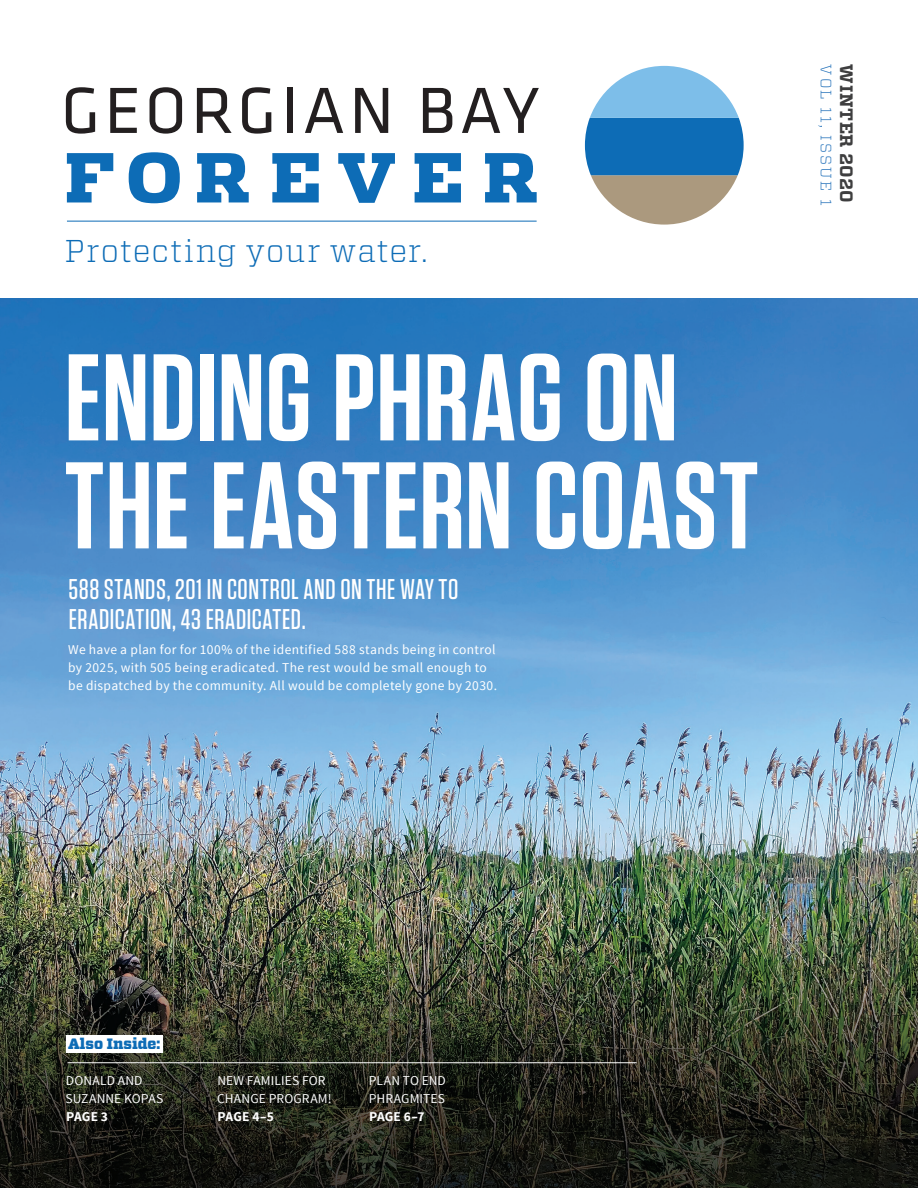
<style>
.page{position:relative;width:918px;height:1188px;background:#fff}
.page>*{position:absolute;margin:0;border:0;box-sizing:border-box;transform-origin:0 0}
.t1{font:600 123px/108px "Tungsten";letter-spacing:.005em;color:#fff}
.t2{font:300 31.5px "Vitesse";letter-spacing:.035em;color:#0d6cb6}
.t3{font:500 28.5px/30px "Tungsten";letter-spacing:.02em;color:#fff}
.t4{font:700 18px "Vitesse";letter-spacing:.035em;color:#3e3e3f}
.t5{font:300 15px "Vitesse";letter-spacing:.145em;color:#2874bb}
.t6{font:900 15px "Vitesse";color:#0d6cb6}
.t7{font:13.5px/18px "Source Sans Pro";letter-spacing:.025em;color:#fff}
.t8{font:700 13.5px "Source Sans Pro";letter-spacing:.005em;color:#fff}
.t9{font:13.5px/18px "Source Sans Pro";letter-spacing:.005em;color:#fff}
</style>
<div class="page">
<img style="left:0;top:299px;width:918px;height:889px">
<hr style="left:67px;top:221px;width:470px;height:1px;background:#0d6cb6">
<svg style="left:66px;top:87px;width:29px;height:47px"></svg>
<svg style="left:110px;top:88px;width:27px;height:45px"></svg>
<svg style="left:150px;top:87px;width:32px;height:47px"></svg>
<svg style="left:197px;top:88px;width:35px;height:45px"></svg>
<svg style="left:242px;top:87px;width:29px;height:47px"></svg>
<div style="left:287px;top:88px;width:6px;height:45px;background:#231f20"></div>
<svg style="left:305px;top:88px;width:38px;height:45px"></svg>
<svg style="left:355px;top:88px;width:33px;height:45px"></svg>
<svg style="left:423px;top:88px;width:29px;height:45px"></svg>
<svg style="left:462px;top:88px;width:77px;height:45px"></svg>
<svg style="left:67px;top:153px;width:46px;height:49px"></svg>
<svg style="left:129px;top:152px;width:51px;height:51px"></svg>
<svg style="left:197px;top:153px;width:52px;height:49px"></svg>
<svg style="left:272px;top:153px;width:47px;height:49px"></svg>
<svg style="left:338px;top:153px;width:57px;height:50px"></svg>
<svg style="left:415px;top:153px;width:46px;height:49px"></svg>
<svg style="left:485px;top:153px;width:52px;height:49px"></svg>
<svg style="left:585px;top:66px;width:159px;height:159px"></svg>
<hr style="left:68px;top:1062px;width:569px;height:1px;background:#fff">
<div style="left:66px;top:1035px;width:97px;height:18px;background:#fff"></div>
<h2 class="t2" style="left:65px;top:229px;width:364px">Protecting your water.</h2>
<h1 class="t1" style="left:65px;top:346px;width:695px">ENDING PHRAG ON<br>THE EASTERN COAST</h1>
<h3 class="t3" style="left:69px;top:574px;width:392px">588 STANDS, 201 IN CONTROL AND ON THE WAY TO<br>ERADICATION, 43 ERADICATED.</h3>
<p class="t7" style="left:68px;top:640px;width:430px">We have a plan for for 100% of the identified 588 stands being in control by 2025, with 505 being eradicated. The rest would be small enough to be dispatched by the community. All would be completely gone by 2030.</p>
<p class="t5" style="left:836px;top:64px;width:142px;rotate:90deg">VOL 11, ISSUE 1</p>
<h3 class="t4" style="left:859px;top:64px;width:140px;rotate:90deg">WINTER 2020</h3>
<p class="t6" style="left:68px;top:1033px;width:93px">Also Inside:</p>
<p class="t7" style="left:66px;top:1071px;width:99px">DONALD AND<br>SUZANNE KOPAS</p>
<p class="t8" style="left:66px;top:1107px;width:43px">PAGE 3</p>
<p class="t7" style="left:217px;top:1071px;width:116px">NEW FAMILIES FOR<br>CHANGE PROGRAM!</p>
<p class="t8" style="left:218px;top:1107px;width:58px">PAGE 4–5</p>
<p class="t9" style="left:369px;top:1071px;width:78px">PLAN TO END<br>PHRAGMITES</p>
<p class="t8" style="left:369px;top:1107px;width:57px">PAGE 6–7</p>
</div>
